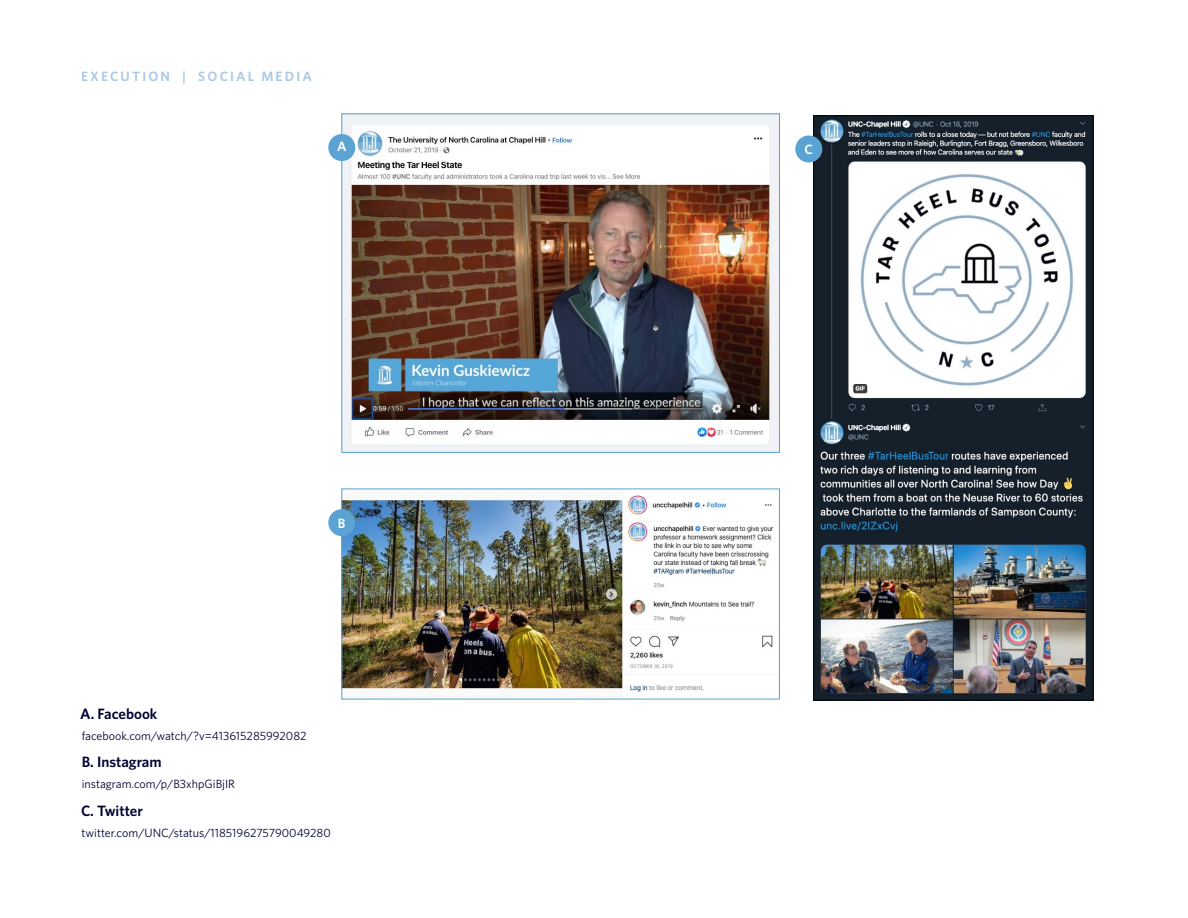
<style>
.page{position:relative;width:1188px;height:918px;background:#fff}
.page>*{position:absolute;margin:0;border:0;box-sizing:border-box;transform-origin:0 0}
.t1{font:600 15px "Whitney";color:#003}
.t2{font:600 13.5px "Whitney";letter-spacing:.16em;color:#a9c9e6}
.t3{font:600 13.5px "Whitney";color:#fff}
.t4{font:12px "Whitney";color:#003}
</style>
<div class="page">
<img style="left:343px;top:115px;width:435px;height:336px">
<div style="left:341px;top:113px;width:439px;height:340px;border:1px solid #5aa3d2"></div>
<div style="left:328px;top:134px;width:27px;height:27px;background:#5aa3d2;border-radius:50%"></div>
<img style="left:343px;top:495px;width:431px;height:197px">
<div style="left:341px;top:489px;width:439px;height:210px;border:1px solid #5aa3d2"></div>
<div style="left:328px;top:509px;width:27px;height:27px;background:#5aa3d2;border-radius:50%"></div>
<img style="left:815px;top:117px;width:276px;height:582px">
<div style="left:813px;top:115px;width:280px;height:586px;border:1px solid #000"></div>
<div style="left:795px;top:136px;width:27px;height:27px;background:#5aa3d2;border-radius:50%"></div>
<p class="t2" style="left:81px;top:67px;width:232px">EXECUTION | SOCIAL MEDIA</p>
<p class="t3" style="left:337px;top:138px;width:11px">A</p>
<p class="t3" style="left:338px;top:514px;width:9px">B</p>
<p class="t1" style="left:80px;top:703px;width:79px">A. Facebook</p>
<p class="t4" style="left:82px;top:727px;width:226px">facebook.com/watch/?v=413615285992082</p>
<p class="t1" style="left:82px;top:752px;width:82px">B. Instagram</p>
<p class="t4" style="left:82px;top:776px;width:155px">instagram.com/p/B3xhpGiBjIR</p>
<p class="t1" style="left:81px;top:801px;width:63px">C. Twitter</p>
<p class="t4" style="left:82px;top:825px;width:251px">twitter.com/UNC/status/1185196275790049280</p>
<p class="t3" style="left:805px;top:141px;width:10px">C</p>
</div>
